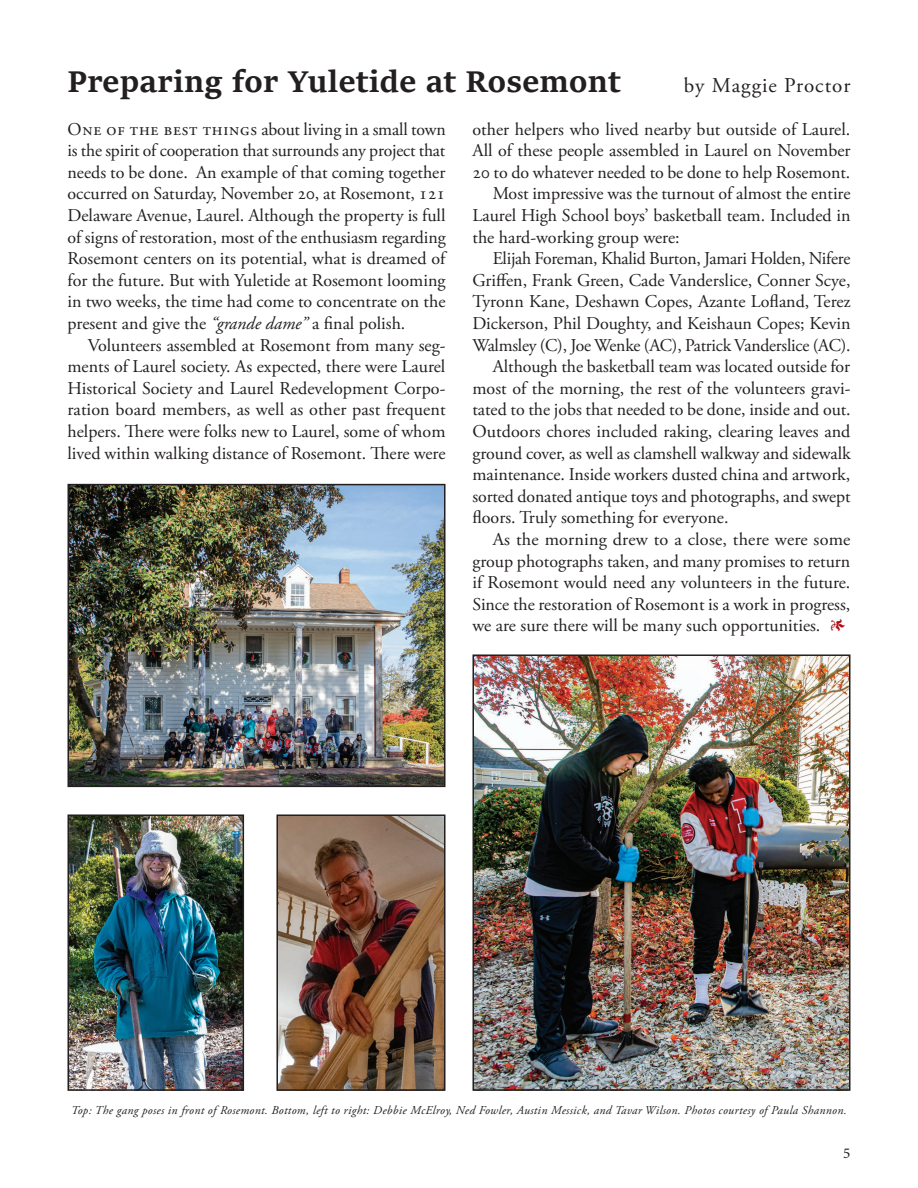
<style>
.page{position:relative;width:918px;height:1188px;background:#fff}
.page>*{position:absolute;margin:0;border:0;box-sizing:border-box;transform-origin:0 0}
.t1{font:700 33px "Sitka Subheading";letter-spacing:.01em;color:#231f20}
.t2{font:21px "Adobe Garamond Pro";color:#231f20}
.t3{font:18px/21.6px "Adobe Garamond Pro";color:#231f20}
.t4{font:18px "Adobe Garamond Pro";letter-spacing:-.02em;color:#231f20}
.t5{font:15px "Minion Pro";color:#231f20}
.t6{font:italic 12px "Adobe Garamond Pro";letter-spacing:.03em;color:#231f20}
.s1{font-style:italic}
.s2{font-weight:600;color:#af0c14}
</style>
<div class="page">
<img style="left:71px;top:487px;width:372px;height:297px">
<div style="left:68px;top:484px;width:378px;height:303px;border:2px solid #231f20"></div>
<img style="left:71px;top:817px;width:170px;height:271px">
<div style="left:68px;top:814px;width:176px;height:277px;border:2px solid #231f20"></div>
<img style="left:279px;top:817px;width:164px;height:271px">
<div style="left:276px;top:814px;width:170px;height:277px;border:2px solid #231f20"></div>
<img style="left:475px;top:657px;width:372px;height:431px">
<div style="left:472px;top:654px;width:378px;height:437px;border:2px solid #231f20"></div>
<h1 class="t1" style="left:68px;top:57px;width:555px">Preparing for Yuletide at Rosemont</h1>
<p class="t2" style="left:684px;top:72px;width:168px">by Maggie Proctor</p>
<p class="t3" style="left:68px;top:119px;width:382px">One of the best things about living in a small town is the spirit of cooperation that surrounds any project that needs to be done. An example of that coming together occurred on Saturday, November 20, at Rosemont, 121<br>Delaware Avenue, Laurel. Although the property is full of signs of restoration, most of the enthusiasm regarding Rosemont centers on its potential, what is dreamed of for the future. But with Yuletide at Rosemont looming in two weeks, the time had come to concentrate on the present and give the <span class="s1">“grande dame”</span> a final polish.</p>
<p class="t3" style="left:68px;top:335px;width:380px;text-align:justify;text-indent:20px">Volunteers assembled at Rosemont from many seg&shy;ments of Laurel society. As expected, there were Laurel Historical Society and Laurel Redevelopment Corpo&shy;ration board members, as well as other past frequent helpers. There were folks new to Laurel, some of whom lived within walking distance of Rosemont. There were</p>
<p class="t3" style="left:472px;top:119px;width:379px">other helpers who lived nearby but outside of Laurel.</p>
<p class="t3" style="left:472px;top:140px;width:379px">All of these people assembled in Laurel on November</p>
<p class="t3" style="left:472px;top:162px;width:379px">20 to do whatever needed to be done to help Rosemont.</p>
<p class="t3" style="left:493px;top:183px;width:359px">Most impressive was the turnout of almost the entire</p>
<p class="t3" style="left:472px;top:205px;width:380px">Laurel High School boys’ basketball team. Included in</p>
<p class="t3" style="left:472px;top:227px;width:209px">the hard-working group were:</p>
<p class="t4" style="left:493px;top:248px;width:359px">Elijah Foreman, Khalid Burton, Jamari Holden, Nifere</p>
<p class="t3" style="left:472px;top:270px;width:380px">Griffen, Frank Green, Cade Vanderslice, Conner Scye,</p>
<p class="t3" style="left:472px;top:291px;width:380px">Tyronn Kane, Deshawn Copes, Azante Lofland, Terez</p>
<p class="t3" style="left:472px;top:313px;width:380px">Dickerson, Phil Doughty, and Keishaun Copes; Kevin</p>
<p class="t4" style="left:472px;top:334px;width:380px">Walmsley (C), Joe Wenke (AC), Patrick Vanderslice (AC).</p>
<p class="t3" style="left:493px;top:356px;width:359px">Although the basketball team was located outside for</p>
<p class="t3" style="left:472px;top:378px;width:379px">most of the morning, the rest of the volunteers gravi-</p>
<p class="t3" style="left:472px;top:399px;width:380px">tated to the jobs that needed to be done, inside and out.</p>
<p class="t3" style="left:472px;top:421px;width:379px">Outdoors chores included raking, clearing leaves and</p>
<p class="t3" style="left:472px;top:443px;width:380px">ground cover, as well as clamshell walkway and sidewalk</p>
<p class="t3" style="left:472px;top:464px;width:379px">maintenance. Inside workers dusted china and artwork,</p>
<p class="t3" style="left:472px;top:486px;width:380px">sorted donated antique toys and photographs, and swept</p>
<p class="t3" style="left:472px;top:507px;width:258px">floors. Truly something for everyone.</p>
<p class="t3" style="left:493px;top:529px;width:359px">As the morning drew to a close, there were some</p>
<p class="t3" style="left:472px;top:551px;width:379px">group photographs taken, and many promises to return</p>
<p class="t3" style="left:472px;top:572px;width:379px">if Rosemont would need any volunteers in the future.</p>
<p class="t3" style="left:472px;top:594px;width:379px">Since the restoration of Rosemont is a work in progress,</p>
<p class="t3" style="left:472px;top:615px;width:374px">we are sure there will be many such opportunities. <span class="s2">1</span></p>
<p class="t6" style="left:71px;top:1103px;width:777px">Top: The gang poses in front of Rosemont. Bottom, left to right: Debbie McElroy, Ned Fowler, Austin Messick, and Tavar Wilson. Photos courtesy of Paula Shannon.</p>
<p class="t5" style="left:843px;top:1144px;width:9px">5</p>
</div>
